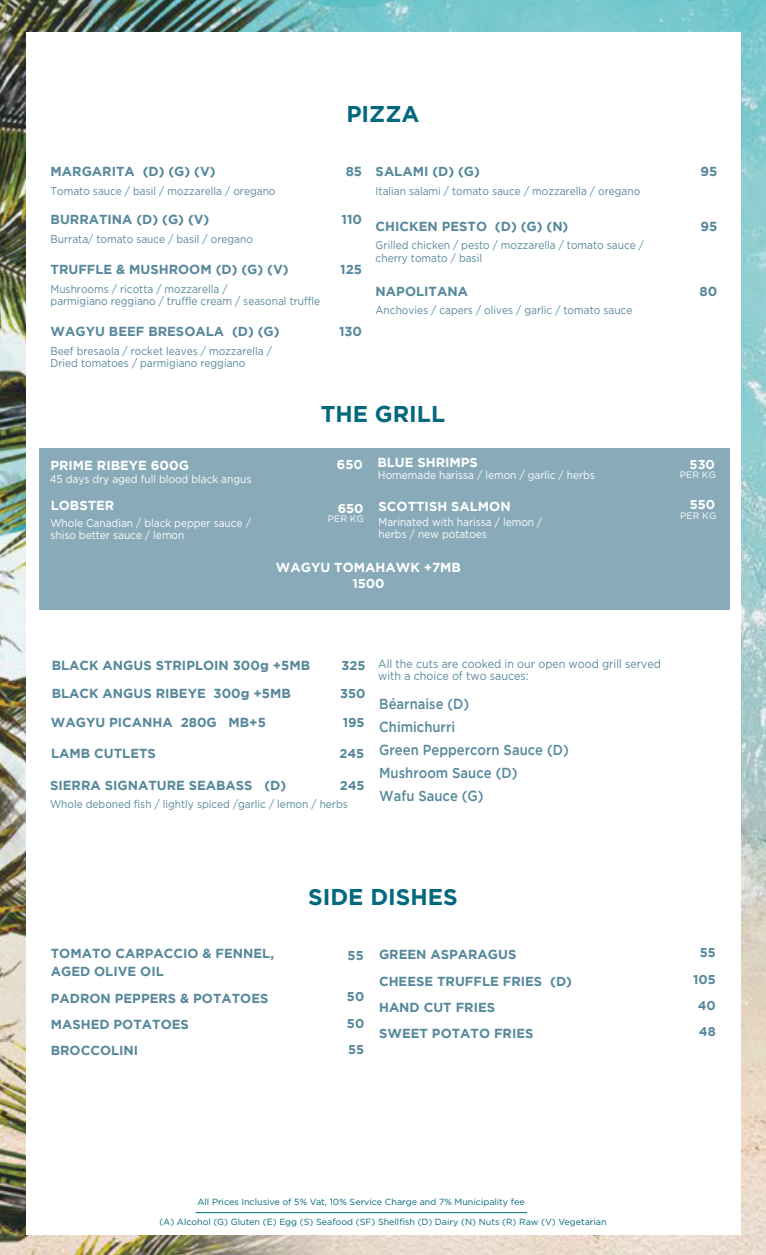
<style>
.page{position:relative;width:766px;height:1255px;background:#fff}
.page>*{position:absolute;margin:0;border:0;box-sizing:border-box;transform-origin:0 0}
.t1{font:700 22.8px "Gotham";color:#01687d}
.t2{font:500 14.55px/22.8px "Gotham";color:#56889b;scale:.9 1}
.t3{font:700 13.05px/26.2px "Gotham";color:#56889b}
.t4{font:700 13.05px "Gotham";color:#fff}
.t5{font:700 12.75px/26.2px "Gotham";color:#56889b;text-align:justify}
.t6{font:700 12.75px "Gotham";color:#fff}
.t7{font:11.85px/12.9px "Gotham";color:#56889b;scale:.9 1}
.t8{font:11.25px/12.1px "Gotham";color:#56889b;scale:.9 1}
.t9{font:11.25px/12.1px "Gotham";color:#fff;scale:.9 1}
.t10{font:9.3px "Gotham";color:#fff}
.t11{font:9px "Gotham";color:#01687d}
</style>
<div class="page">
<img style="left:0;top:0;width:765px;height:1254px">
<div style="left:26px;top:33px;width:714px;height:1201px;background:#fff"></div>
<hr style="left:195px;top:1212px;width:331px;height:1px;background:#01687d">
<div style="left:39px;top:448px;width:690px;height:161px;background:#89abb9"></div>
<h1 class="t1" style="left:346px;top:101px;width:75px">PIZZA</h1>
<p class="t3" style="left:51px;top:158px;width:166px">MARGARITA (D) (G) (V)</p>
<p class="t3" style="left:345px;top:158px;width:18px">85</p>
<p class="t8" style="left:51px;top:184px;width:251px">Tomato sauce / basil / mozzarella / oregano</p>
<p class="t3" style="left:51px;top:206px;width:160px">BURRATINA (D) (G) (V)</p>
<p class="t3" style="left:341px;top:206px;width:22px">110</p>
<p class="t8" style="left:51px;top:232px;width:226px">Burrata/ tomato sauce / basil / oregano</p>
<p class="t3" style="left:51px;top:255px;width:239px">TRUFFLE &amp; MUSHROOM (D) (G) (V)</p>
<p class="t3" style="left:340px;top:255px;width:23px">125</p>
<p class="t8" style="left:51px;top:282px;width:301px">Mushrooms / ricotta / mozzarella /<br>parmigiano reggiano / truffle cream / seasonal truffle</p>
<p class="t3" style="left:51px;top:318px;width:230px">WAGYU BEEF BRESOALA (D) (G)</p>
<p class="t3" style="left:339px;top:318px;width:25px">130</p>
<p class="t8" style="left:51px;top:345px;width:247px">Beef bresaola / rocket leaves / mozzarella /<br>Dried tomatoes / parmigiano reggiano</p>
<p class="t3" style="left:375px;top:158px;width:106px">SALAMI (D) (G)</p>
<p class="t3" style="left:700px;top:158px;width:18px">95</p>
<p class="t8" style="left:375px;top:185px;width:295px">Italian salami / tomato sauce / mozzarella / oregano</p>
<p class="t3" style="left:375px;top:212px;width:194px">CHICKEN PESTO (D) (G) (N)</p>
<p class="t3" style="left:700px;top:212px;width:18px">95</p>
<p class="t8" style="left:375px;top:239px;width:299px">Grilled chicken / pesto / mozzarella / tomato sauce / cherry tomato / basil</p>
<p class="t3" style="left:375px;top:277px;width:94px">NAPOLITANA</p>
<p class="t3" style="left:699px;top:277px;width:19px">80</p>
<p class="t8" style="left:375px;top:304px;width:287px">Anchovies / capers / olives / garlic / tomato sauce</p>
<h1 class="t1" style="left:321px;top:400px;width:126px">THE GRILL</h1>
<p class="t4" style="left:50px;top:458px;width:140px">PRIME RIBEYE 600G</p>
<p class="t6" style="left:337px;top:456px;width:27px">650</p>
<p class="t9" style="left:50px;top:472px;width:226px">45 days dry aged full blood black angus</p>
<p class="t4" style="left:377px;top:455px;width:102px">BLUE SHRIMPS</p>
<p class="t9" style="left:378px;top:469px;width:242px">Homemade harissa / lemon / garlic / herbs</p>
<p class="t6" style="left:689px;top:456px;width:27px">530</p>
<p class="t10" style="left:679px;top:468px;width:37px">PER KG</p>
<p class="t4" style="left:51px;top:498px;width:65px">LOBSTER</p>
<p class="t9" style="left:50px;top:516px;width:224px">Whole Canadian / black pepper sauce / shiso better sauce / lemon</p>
<p class="t6" style="left:337px;top:501px;width:27px">650</p>
<p class="t10" style="left:328px;top:513px;width:37px">PER KG</p>
<p class="t4" style="left:378px;top:499px;width:134px">SCOTTISH SALMON</p>
<p class="t9" style="left:378px;top:516px;width:183px">Marinated with harissa / lemon / herbs / new potatoes</p>
<p class="t6" style="left:689px;top:497px;width:27px">550</p>
<p class="t10" style="left:680px;top:509px;width:37px">PER KG</p>
<p class="t4" style="left:276px;top:559px;width:186px">WAGYU TOMAHAWK +7MB</p>
<p class="t6" style="left:352px;top:576px;width:34px">1500</p>
<p class="t3" style="left:52px;top:651px;width:260px">BLACK ANGUS STRIPLOIN 300g +5MB</p>
<p class="t5" style="left:341px;top:651px;width:26px">325</p>
<p class="t3" style="left:52px;top:679px;width:240px">BLACK ANGUS RIBEYE 300g +5MB</p>
<p class="t5" style="left:340px;top:679px;width:27px">350</p>
<p class="t3" style="left:51px;top:708px;width:216px">WAGYU PICANHA 280G MB+5</p>
<p class="t5" style="left:342px;top:709px;width:23px">195</p>
<p class="t3" style="left:51px;top:739px;width:106px">LAMB CUTLETS</p>
<p class="t5" style="left:339px;top:740px;width:26px">245</p>
<p class="t3" style="left:50px;top:772px;width:237px">SIERRA SIGNATURE SEABASS (D)</p>
<p class="t5" style="left:340px;top:772px;width:26px">245</p>
<p class="t8" style="left:50px;top:798px;width:332px">Whole deboned fish / lightly spiced /garlic / lemon / herbs</p>
<p class="t7" style="left:378px;top:656px;width:316px">All the cuts are cooked in our open wood grill served with a choice of two sauces:</p>
<p class="t2" style="left:379px;top:692px;width:212px">Béarnaise (D)<br>Chimichurri<br>Green Peppercorn Sauce (D)<br>Mushroom Sauce (D)<br>Wafu Sauce (G)</p>
<h1 class="t1" style="left:308px;top:883px;width:151px">SIDE DISHES</h1>
<p class="t3" style="left:51px;top:944px;width:225px;line-height:18px">TOMATO CARPACCIO &amp; FENNEL,<br>AGED OLIVE OIL</p>
<p class="t3" style="left:51px;top:984px;width:219px">PADRON PEPPERS &amp; POTATOES<br>MASHED POTATOES<br>BROCCOLINI</p>
<p class="t5" style="left:347px;top:983px;width:19px">50<br>50<br>55</p>
<p class="t5" style="left:347px;top:941px;width:18px">55</p>
<p class="t3" style="left:379px;top:941px;width:194px">GREEN ASPARAGUS<br>CHEESE TRUFFLE FRIES (D)<br>HAND CUT FRIES<br>SWEET POTATO FRIES</p>
<p class="t5" style="left:692px;top:939px;width:24px;text-align:center">55<br>105<br>40<br>48</p>
<p class="t11" style="left:197px;top:1196px;width:328px">All Prices Inclusive of 5% Vat, 10% Service Charge and 7% Municipality fee</p>
<p class="t11" style="left:159px;top:1216px;width:448px">(A) Alcohol (G) Gluten (E) Egg (S) Seafood (SF) Shellfish (D) Dairy (N) Nuts (R) Raw (V) Vegetarian</p>
</div>
